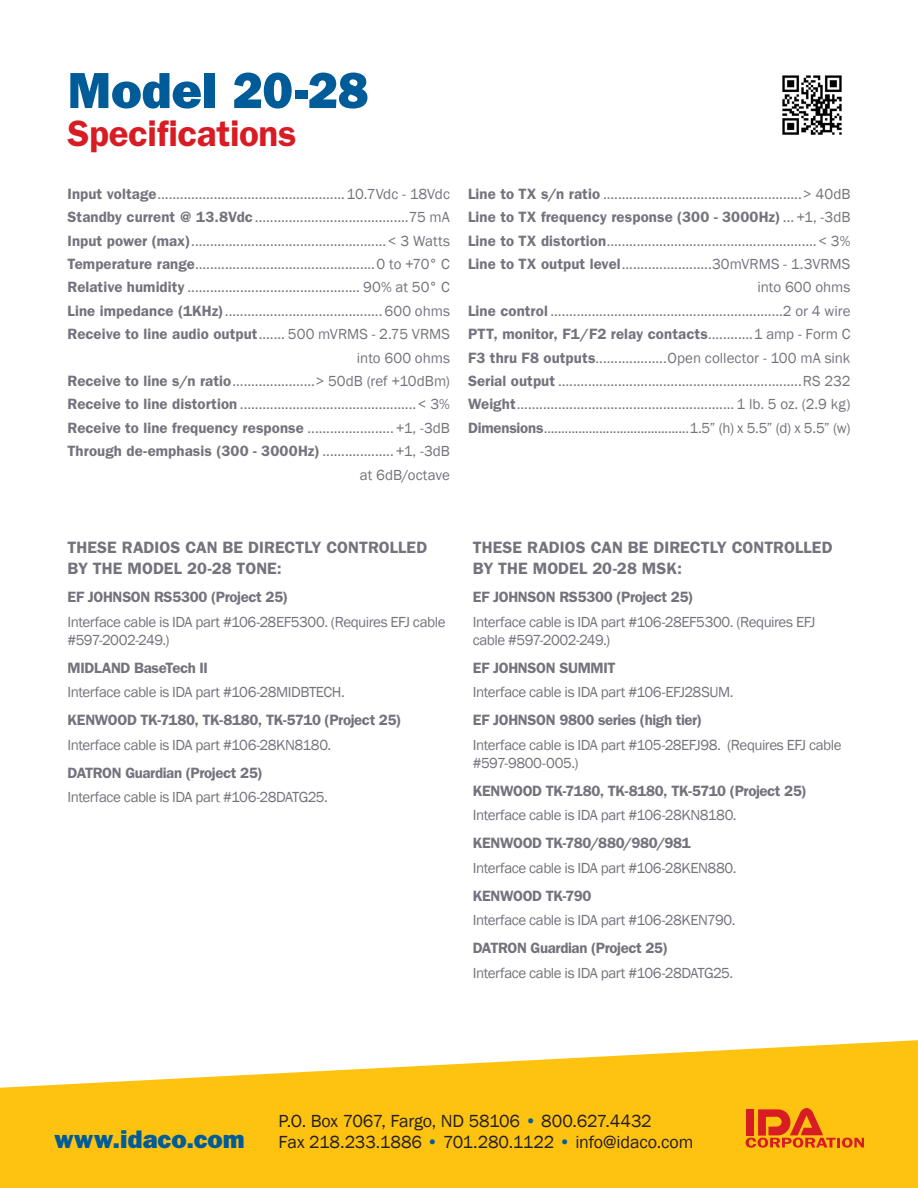
<style>
.page{position:relative;width:918px;height:1188px;background:#fff}
.page>*{position:absolute;margin:0;border:0;box-sizing:border-box;transform-origin:0 0}
.t1{font:800 51px "Franklin Gothic";letter-spacing:-.005em;color:#005c98}
.t2{font:600 36.75px "Franklin Gothic";letter-spacing:-.01em;color:#d81c23}
.t3{font:800 25.5px "Franklin Gothic";letter-spacing:.005em;color:#005c98}
.t4{font:18px/21px "Franklin Gothic";letter-spacing:-.01em;color:#231f20}
.t5{font:600 16.5px/21px "Franklin Gothic";letter-spacing:.005em;color:#74737d}
.t6{font:15px/18px "Franklin Gothic";letter-spacing:-.03em;color:#74737d}
.t7{font:600 15px "Franklin Gothic";letter-spacing:-.02em;color:#74737d}
.t8{font:600 15px "Franklin Gothic";letter-spacing:.005em;color:#74737d}
.t9{font:15px "Franklin Gothic";color:#74737d}
.t10{font:15px "Franklin Gothic";letter-spacing:.005em;color:#74737d}
.s1{font-weight:600}
.s2{font-weight:400}
.s3{color:#005c98}
</style>
<div class="page">
<img style="left:782px;top:75px;width:60px;height:60px">
<svg style="left:0;top:1040px;width:918px;height:148px;fill:#fec210"></svg>
<svg style="left:746px;top:1108px;width:118px;height:40px;background:#ee7e17"></svg>
<p class="t1" style="left:68px;top:61px;width:303px">Model 20-28</p>
<p class="t2" style="left:68px;top:111px;width:231px">Specifications</p>
<p class="t9" style="left:68px;top:185px;width:384px"><span class="s1">Input voltage</span>..................................................10.7Vdc - 18Vdc</p>
<p class="t6" style="left:68px;top:209px;width:384px"><span class="s1">Standby current @ 13.8Vdc</span>.........................................75 mA</p>
<p class="t6" style="left:68px;top:232px;width:384px"><span class="s1">Input power (max)</span>....................................................&lt; 3 Watts</p>
<p class="t6" style="left:68px;top:255px;width:384px"><span class="s1">Temperature range</span>................................................0 to +70° C</p>
<p class="t6" style="left:68px;top:279px;width:384px"><span class="s1">Relative humidity</span> .............................................. 90% at 50° C</p>
<p class="t6" style="left:68px;top:302px;width:384px"><span class="s1">Line impedance (1KHz)</span>..........................................600 ohms</p>
<p class="t8" style="left:68px;top:325px;width:384px">Receive to line audio output<span class="s2">....... 500 mVRMS - 2.75 VRMS</span></p>
<p class="t9" style="left:357px;top:348px;width:95px">into 600 ohms</p>
<p class="t9" style="left:68px;top:372px;width:384px"><span class="s1">Receive to line s/n ratio</span>......................&gt; 50dB (ref +10dBm)</p>
<p class="t6" style="left:68px;top:396px;width:384px"><span class="s1">Receive to line distortion</span> ...............................................&lt; 3%</p>
<p class="t8" style="left:68px;top:419px;width:384px">Receive to line frequency response <span class="s2">.......................+1, -3dB</span></p>
<p class="t8" style="left:68px;top:442px;width:384px">Through de-emphasis (300 - 3000Hz) <span class="s2">...................+1, -3dB</span></p>
<p class="t10" style="left:360px;top:465px;width:92px">at 6dB/octave</p>
<p class="t6" style="left:468px;top:185px;width:384px"><span class="s1">Line to TX s/n ratio</span> .....................................................&gt; 40dB</p>
<p class="t8" style="left:468px;top:208px;width:384px">Line to TX frequency response (300 - 3000Hz) <span class="s2">...+1, -3dB</span></p>
<p class="t6" style="left:468px;top:232px;width:384px"><span class="s1">Line to TX distortion</span>........................................................&lt; 3%</p>
<p class="t10" style="left:468px;top:255px;width:384px"><span class="s1">Line to TX output level</span>........................30mVRMS - 1.3VRMS</p>
<p class="t9" style="left:757px;top:278px;width:95px">into 600 ohms</p>
<p class="t6" style="left:468px;top:302px;width:384px"><span class="s1">Line control</span> ..............................................................2 or 4 wire</p>
<p class="t8" style="left:468px;top:325px;width:384px">PTT, monitor, F1/F2 relay contacts<span class="s2">............1 amp - Form C</span></p>
<p class="t9" style="left:468px;top:348px;width:384px"><span class="s1">F3 thru F8 outputs</span>...................Open collector - 100 mA sink</p>
<p class="t6" style="left:468px;top:372px;width:384px"><span class="s1">Serial output</span> .................................................................RS 232</p>
<p class="t6" style="left:468px;top:396px;width:384px"><span class="s1">Weight</span>.......................................................... 1 lb. 5 oz. (2.9 kg)</p>
<p class="t6" style="left:468px;top:419px;width:384px"><span class="s1">Dimensions</span>..........................................1.5” (h) x 5.5” (d) x 5.5” (w)</p>
<p class="t5" style="left:68px;top:537px;width:361px">THESE RADIOS CAN BE DIRECTLY CONTROLLED<br>BY THE MODEL 20-28 TONE:</p>
<p class="t7" style="left:68px;top:588px;width:222px">EF JOHNSON RS5300 (Project 25)</p>
<p class="t6" style="left:68px;top:613px;width:379px">Interface cable is IDA part #106-28EF5300. (Requires EFJ cable #597-2002-249.)</p>
<p class="t7" style="left:68px;top:659px;width:142px">MIDLAND BaseTech II</p>
<p class="t6" style="left:68px;top:684px;width:279px">Interface cable is IDA part #106-28MIDBTECH.</p>
<p class="t7" style="left:68px;top:711px;width:336px">KENWOOD TK-7180, TK-8180, TK-5710 (Project 25)</p>
<p class="t6" style="left:68px;top:736px;width:265px">Interface cable is IDA part #106-28KN8180.</p>
<p class="t7" style="left:68px;top:764px;width:197px">DATRON Guardian (Project 25)</p>
<p class="t6" style="left:68px;top:789px;width:262px">Interface cable is IDA part #106-28DATG25.</p>
<p class="t5" style="left:473px;top:537px;width:361px">THESE RADIOS CAN BE DIRECTLY CONTROLLED<br>BY THE MODEL 20-28 MSK:</p>
<p class="t7" style="left:473px;top:588px;width:222px">EF JOHNSON RS5300 (Project 25)</p>
<p class="t6" style="left:473px;top:613px;width:344px">Interface cable is IDA part #106-28EF5300. (Requires EFJ cable #597-2002-249.)</p>
<p class="t7" style="left:473px;top:659px;width:144px">EF JOHNSON SUMMIT</p>
<p class="t6" style="left:473px;top:684px;width:262px">Interface cable is IDA part #106-EFJ28SUM.</p>
<p class="t7" style="left:473px;top:711px;width:231px">EF JOHNSON 9800 series (high tier)</p>
<p class="t6" style="left:473px;top:736px;width:370px">Interface cable is IDA part #105-28EFJ98. (Requires EFJ cable #597-9800-005.)</p>
<p class="t7" style="left:473px;top:782px;width:336px">KENWOOD TK-7180, TK-8180, TK-5710 (Project 25)</p>
<p class="t6" style="left:473px;top:807px;width:265px">Interface cable is IDA part #106-28KN8180.</p>
<p class="t7" style="left:473px;top:834px;width:220px">KENWOOD TK-780/880/980/981</p>
<p class="t6" style="left:473px;top:859px;width:265px">Interface cable is IDA part #106-28KEN880.</p>
<p class="t7" style="left:473px;top:887px;width:120px">KENWOOD TK-790</p>
<p class="t6" style="left:473px;top:912px;width:264px">Interface cable is IDA part #106-28KEN790.</p>
<p class="t7" style="left:473px;top:939px;width:197px">DATRON Guardian (Project 25)</p>
<p class="t6" style="left:473px;top:964px;width:262px">Interface cable is IDA part #106-28DATG25.</p>
<p class="t3" style="left:54px;top:1124px;width:192px">www.idaco.com</p>
<p class="t4" style="left:279px;top:1110px;width:416px">P.O. Box 7067, Fargo, ND 58106 <span class="s3">•</span> 800.627.4432<br>Fax 218.233.1886 <span class="s3">•</span> 701.280.1122 <span class="s3">•</span> info@idaco.com</p>
</div>
